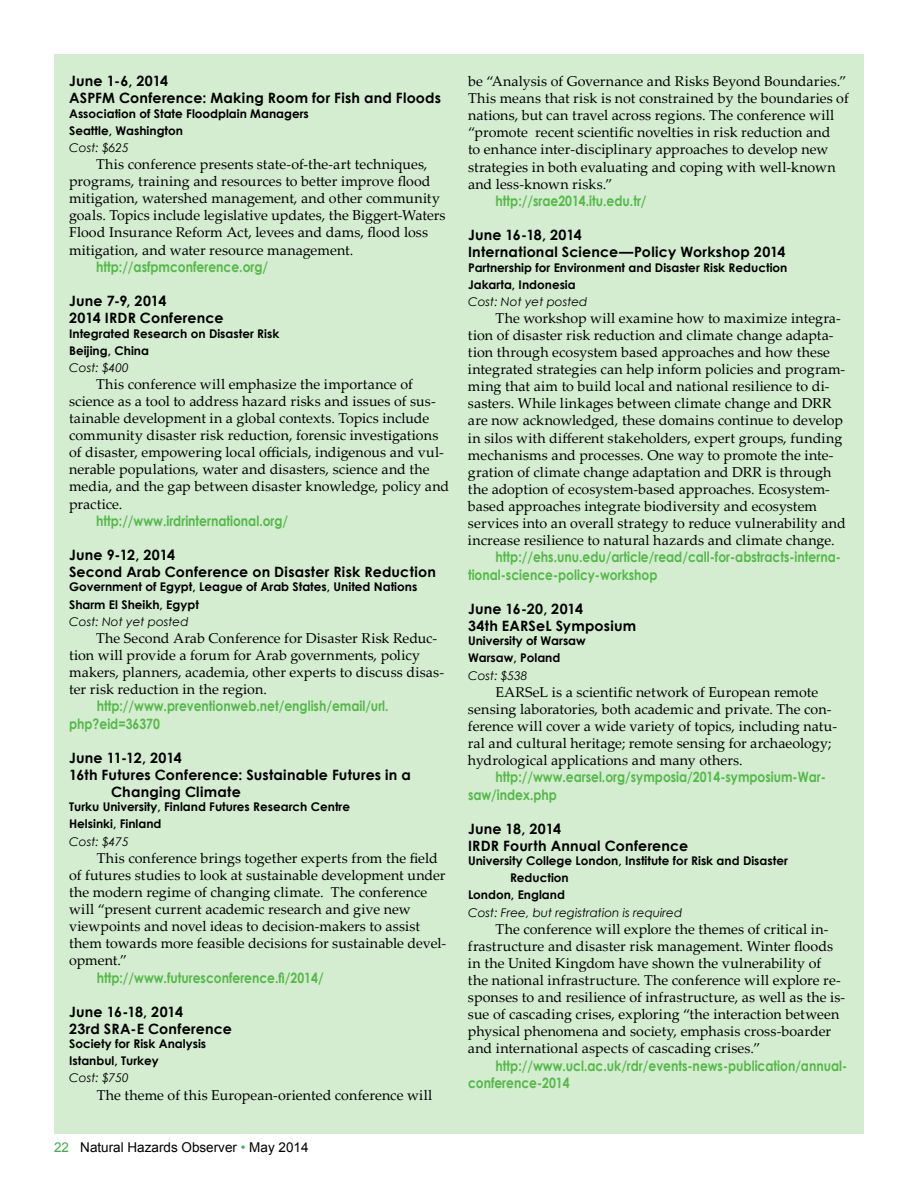
<style>
.page{position:relative;width:918px;height:1188px;background:#fff}
.page>*{position:absolute;margin:0;border:0;box-sizing:border-box;transform-origin:0 0}
.t1{font:14.25px/17.1px "Palatino Linotype";letter-spacing:.005em;color:#000}
.t2{font:700 14.25px/17.2px "Century Gothic";color:#54b948;scale:.86 1}
.t3{font:700 14.25px/17.1px "Century Gothic";letter-spacing:.015em;color:#000}
.t4{font:13.5px "Arial";color:#000}
.t5{font:700 12px/17.1px "Century Gothic";color:#000}
.t6{font:italic 12px "Century Gothic";color:#000}
.s1{color:#41ad49}
</style>
<div class="page">
<div style="left:54px;top:54px;width:810px;height:1080px;background:#d4edd1"></div>
<p class="t3" style="left:69px;top:72px;width:374px">June 1-6, 2014<br>ASPFM Conference: Making Room for Fish and Floods</p>
<p class="t5" style="left:69px;top:105px;width:241px">Association of State Floodplain Managers<br>Seattle, Washington</p>
<p class="t6" style="left:69px;top:140px;width:61px">Cost: $625</p>
<p class="t1" style="left:69px;top:155px;width:378px;text-indent:27px">This conference presents state-of-the-art techniques, programs, training and resources to better improve flood mitigation, watershed management, and other community goals. Topics include legislative updates, the Biggert-Waters Flood Insurance Reform Act, levees and dams, flood loss mitigation, and water resource management.</p>
<p class="t2" style="left:96px;top:258px;width:202px">http://asfpmconference.org/</p>
<p class="t3" style="left:69px;top:292px;width:156px">June 7-9, 2014<br>2014 IRDR Conference</p>
<p class="t5" style="left:69px;top:324px;width:212px">Integrated Research on Disaster Risk<br>Beijing, China</p>
<p class="t6" style="left:69px;top:360px;width:61px">Cost: $400</p>
<p class="t1" style="left:69px;top:375px;width:382px;text-indent:27px">This conference will emphasize the importance of science as a tool to address hazard risks and issues of sus&shy;tainable development in a global contexts. Topics include community disaster risk reduction, forensic investigations of disaster, empowering local officials, indigenous and vul&shy;nerable populations, water and disasters, science and the media, and the gap between disaster knowledge, policy and practice.</p>
<p class="t2" style="left:96px;top:512px;width:225px">http://www.irdrinternational.org/</p>
<p class="t3" style="left:69px;top:546px;width:368px">June 9-12, 2014<br>Second Arab Conference on Disaster Risk Reduction</p>
<p class="t5" style="left:69px;top:578px;width:350px">Government of Egypt, League of Arab States, United Nations<br>Sharm El Sheikh, Egypt</p>
<p class="t6" style="left:69px;top:614px;width:121px">Cost: Not yet posted</p>
<p class="t1" style="left:69px;top:629px;width:377px;text-indent:27px">The Second Arab Conference for Disaster Risk Reduc&shy;tion will provide a forum for Arab governments, policy makers, planners, academia, other experts to discuss disas&shy;ter risk reduction in the region.</p>
<p class="t2" style="left:69px;top:697px;width:373px;text-indent:28px">http://www.preventionweb.net/english/email/url. php?eid=36370</p>
<p class="t3" style="left:69px;top:749px;width:114px">June 11-12, 2014</p>
<p class="t3" style="left:69px;top:766px;width:343px">16th Futures Conference: Sustainable Futures in a</p>
<p class="t3" style="left:111px;top:783px;width:131px">Changing Climate</p>
<p class="t5" style="left:69px;top:798px;width:283px">Turku University, Finland Futures Research Centre<br>Helsinki, Finland</p>
<p class="t6" style="left:69px;top:834px;width:61px">Cost: $475</p>
<p class="t1" style="left:69px;top:849px;width:379px;text-indent:28px">This conference brings together experts from the field of futures studies to look at sustainable development under the modern regime of changing climate. The conference will “present current academic research and give new viewpoints and novel ideas to decision-makers to assist them towards more feasible decisions for sustainable devel&shy;opment.”</p>
<p class="t2" style="left:97px;top:968px;width:265px">http://www.futuresconference.fi/2014/</p>
<p class="t3" style="left:69px;top:1003px;width:164px">June 16-18, 2014<br>23rd SRA-E Conference</p>
<p class="t5" style="left:69px;top:1035px;width:139px">Society for Risk Analysis<br>Istanbul, Turkey</p>
<p class="t6" style="left:69px;top:1071px;width:61px">Cost: $750</p>
<p class="t1" style="left:97px;top:1086px;width:337px">The theme of this European-oriented conference will</p>
<p class="t4" style="left:54px;top:1139px;width:256px"><span class="s1">22</span> Natural Hazards Observer <span class="s1">•</span> May 2014</p>
<p class="t1" style="left:468px;top:72px;width:382px">be “Analysis of Governance and Risks Beyond Boundaries.” This means that risk is not constrained by the boundaries of nations, but can travel across regions. The conference will “promote recent scientific novelties in risk reduction and<br>to enhance inter-disciplinary approaches to develop new strategies in both evaluating and coping with well-known and less-known risks.”</p>
<p class="t2" style="left:496px;top:192px;width:177px">http://srae2014.itu.edu.tr/</p>
<p class="t3" style="left:468px;top:226px;width:319px">June 16-18, 2014<br>International Science—Policy Workshop 2014</p>
<p class="t5" style="left:468px;top:258px;width:321px">Partnership for Environment and Disaster Risk Reduction<br>Jakarta, Indonesia</p>
<p class="t6" style="left:468px;top:294px;width:121px">Cost: Not yet posted</p>
<p class="t1" style="left:468px;top:309px;width:379px;text-indent:28px">The workshop will examine how to maximize integra&shy;tion of disaster risk reduction and climate change adapta&shy;tion through ecosystem based approaches and how these integrated strategies can help inform policies and program&shy;ming that aim to build local and national resilience to di&shy;sasters. While linkages between climate change and DRR are now acknowledged, these domains continue to develop in silos with different stakeholders, expert groups, funding mechanisms and processes. One way to promote the inte&shy;gration of climate change adaptation and DRR is through the adoption of ecosystem-based approaches. Ecosystem&shy;based approaches integrate biodiversity and ecosystem services into an overall strategy to reduce vulnerability and increase resilience to natural hazards and climate change.</p>
<p class="t2" style="left:468px;top:548px;width:435px;text-indent:28px">http://ehs.unu.edu/article/read/call-for-abstracts-interna&shy;tional-science-policy-workshop</p>
<p class="t3" style="left:468px;top:600px;width:170px">June 16-20, 2014<br>34th EARSeL Symposium</p>
<p class="t5" style="left:468px;top:632px;width:119px">University of Warsaw<br>Warsaw, Poland</p>
<p class="t6" style="left:468px;top:668px;width:61px">Cost: $538</p>
<p class="t1" style="left:468px;top:683px;width:371px;text-indent:28px">EARSeL is a scientific network of European remote sensing laboratories, both academic and private. The con&shy;ference will cover a wide variety of topics, including natu&shy;ral and cultural heritage; remote sensing for archaeology; hydrological applications and many others.</p>
<p class="t2" style="left:468px;top:768px;width:418px;text-indent:28px">http://www.earsel.org/symposia/2014-symposium-War&shy;saw/index.php</p>
<p class="t3" style="left:468px;top:820px;width:222px">June 18, 2014<br>IRDR Fourth Annual Conference</p>
<p class="t5" style="left:468px;top:852px;width:321px">University College London, Institute for Risk and Disaster</p>
<p class="t5" style="left:510px;top:869px;width:60px">Reduction</p>
<p class="t5" style="left:468px;top:886px;width:98px">London, England</p>
<p class="t6" style="left:468px;top:905px;width:216px">Cost: Free, but registration is required</p>
<p class="t1" style="left:468px;top:920px;width:379px;text-indent:28px">The conference will explore the themes of critical in&shy;frastructure and disaster risk management. Winter floods in the United Kingdom have shown the vulnerability of<br>the national infrastructure. The conference will explore re&shy;sponses to and resilience of infrastructure, as well as the is&shy;sue of cascading crises, exploring “the interaction between physical phenomena and society, emphasis cross-boarder and international aspects of cascading crises.”</p>
<p class="t2" style="left:468px;top:1057px;width:443px;text-indent:28px">http://www.ucl.ac.uk/rdr/events-news-publication/annual&shy;conference-2014</p>
</div>
